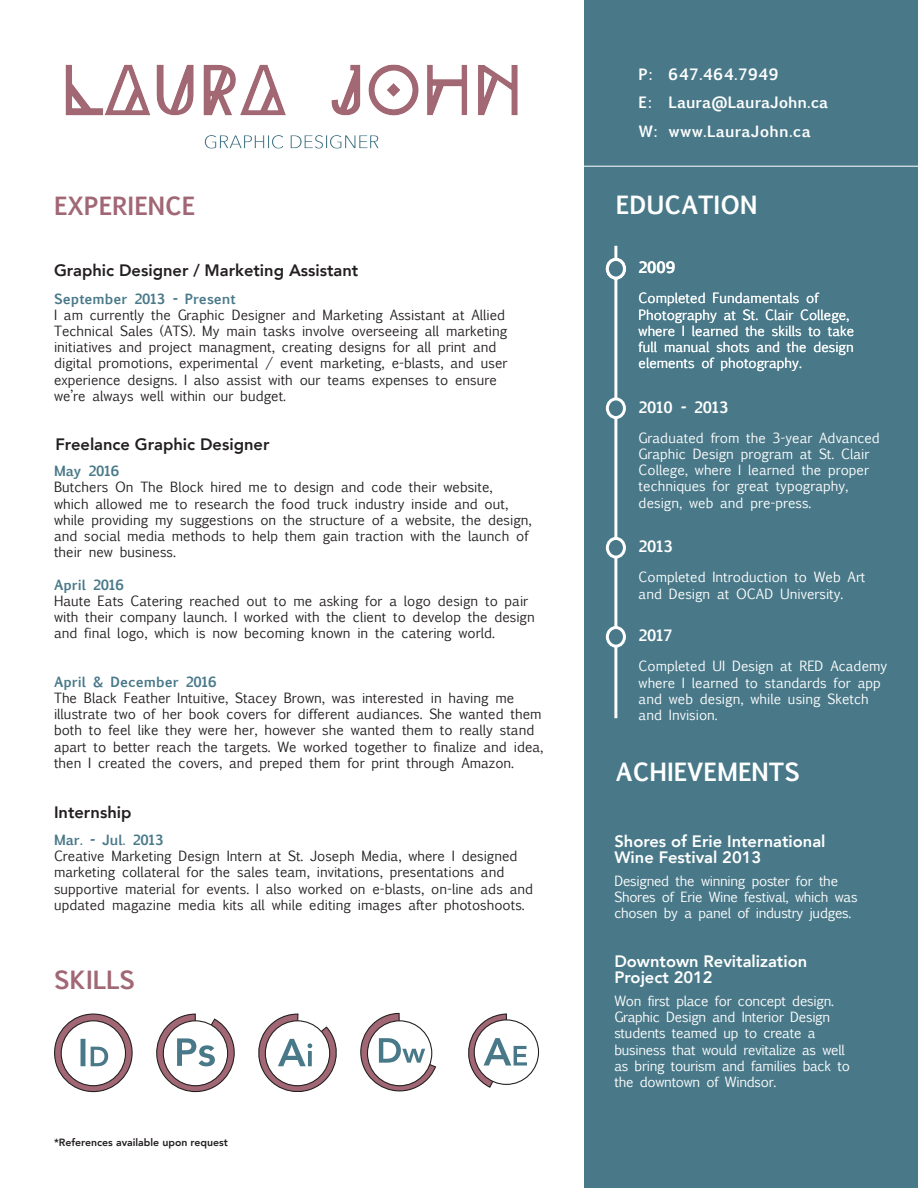
<style>
.page{position:relative;width:918px;height:1188px;background:#fff}
.page>*{position:absolute;margin:0;border:0;box-sizing:border-box;transform-origin:0 0}
.t1{font:700 24px "Euphemia UCAS";color:#fff}
.t2{font:700 24px "Euphemia UCAS";color:#a16774}
.t3{font:800 16.5px/16.2px "Avenir";color:#fff}
.t4{font:800 16.5px "Avenir";color:#231f20}
.t5{font:700 15px/28.5px "Euphemia UCAS";color:#fff}
.t6{font:700 14.85px "Euphemia UCAS";letter-spacing:.02em;color:#fff}
.t7{font:13.5px/16.2px "Euphemia UCAS";color:#231f20}
.t8{font:13.5px/16.2px "Euphemia UCAS";color:#fff}
.t9{font:13.5px/16.2px "Euphemia UCAS";letter-spacing:-.02em;color:#fff}
.t10{font:700 13.5px "Euphemia UCAS";color:#497989}
.t11{font:800 10.5px "Avenir";color:#231f20}
</style>
<div class="page">
<div style="left:584px;top:0;width:334px;height:1188px;background:#497989"></div>
<svg style="left:156px;top:1013px;width:79px;height:80px"></svg>
<svg style="left:55px;top:1014px;width:77px;height:78px"></svg>
<div style="left:54px;top:1014px;width:79px;height:78px;border:1px solid #231f20;border-radius:50%"></div>
<div style="left:61px;top:1021px;width:65px;height:65px;background:#fff;border-radius:50%"></div>
<div style="left:61px;top:1020px;width:65px;height:66px;border:1px solid #231f20;border-radius:50%"></div>
<svg style="left:81px;top:1039px;width:27px;height:27px"></svg>
<svg style="left:258px;top:1013px;width:79px;height:79px"></svg>
<svg style="left:360px;top:1012px;width:77px;height:80px"></svg>
<svg style="left:468px;top:1013px;width:59px;height:75px"></svg>
<hr style="left:0;top:166px;width:918px;height:1px;background:#fff">
<hr style="left:614px;top:246px;width:3px;height:472px;background:#fff">
<div style="left:607px;top:259px;width:17px;height:19px;background:#497989;border-radius:50%"></div>
<div style="left:606px;top:258px;width:20px;height:22px;border:3px solid #fff;border-radius:50%"></div>
<div style="left:607px;top:399px;width:17px;height:19px;background:#497989;border-radius:50%"></div>
<div style="left:606px;top:397px;width:20px;height:22px;border:3px solid #fff;border-radius:50%"></div>
<div style="left:607px;top:538px;width:17px;height:19px;background:#497989;border-radius:50%"></div>
<div style="left:606px;top:537px;width:20px;height:22px;border:3px solid #fff;border-radius:50%"></div>
<div style="left:607px;top:628px;width:17px;height:18px;background:#497989;border-radius:50%"></div>
<div style="left:606px;top:626px;width:20px;height:22px;border:3px solid #fff;border-radius:50%"></div>
<svg style="left:65px;top:64px;width:453px;height:85px"></svg>
<p class="t2" style="left:54px;top:188px;width:143px">EXPERIENCE</p>
<p class="t4" style="left:54px;top:258px;width:306px">Graphic Designer / Marketing Assistant</p>
<p class="t10" style="left:54px;top:288px;width:183px">September 2013 - Present</p>
<p class="t7" style="left:54px;top:307px;width:455px">I am currently the Graphic Designer and Marketing Assistant at Allied Technical Sales (ATS). My main tasks involve overseeing all marketing initiatives and project managment, creating designs for all print and digital promotions, experimental / event marketing, e-blasts, and user experience designs. I also assist with our teams expenses to ensure we’re always well within our budget.</p>
<p class="t4" style="left:56px;top:431px;width:215px">Freelance Graphic Designer</p>
<p class="t10" style="left:54px;top:461px;width:67px">May 2016</p>
<p class="t7" style="left:54px;top:479px;width:479px">Butchers On The Block hired me to design and code their website,<br>which allowed me to research the food truck industry inside and out, while providing my suggestions on the structure of a website, the design, and social media methods to help them gain traction with the launch of their new business.</p>
<p class="t10" style="left:54px;top:574px;width:72px">April 2016</p>
<p class="t7" style="left:54px;top:593px;width:482px">Haute Eats Catering reached out to me asking for a logo design to pair with their company launch. I worked with the client to develop the design and final logo, which is now becoming known in the catering world.</p>
<p class="t10" style="left:54px;top:671px;width:164px">April &amp; December 2016</p>
<p class="t7" style="left:54px;top:690px;width:491px">The Black Feather Intuitive, Stacey Brown, was interested in having me illustrate two of her book covers for different audiances. She wanted them both to feel like they were her, however she wanted them to really stand apart to better reach the targets. We worked together to finalize and idea, then I created the covers, and preped them for print through Amazon.</p>
<p class="t4" style="left:54px;top:799px;width:79px">Internship</p>
<p class="t10" style="left:54px;top:830px;width:112px">Mar. - Jul. 2013</p>
<p class="t7" style="left:54px;top:848px;width:481px">Creative Marketing Design Intern at St. Joseph Media, where I designed marketing collateral for the sales team, invitations, presentations and supportive material for events. I also worked on e-blasts, on-line ads and updated magazine media kits all while editing images after photoshoots.</p>
<p class="t2" style="left:54px;top:962px;width:83px">SKILLS</p>
<p class="t11" style="left:54px;top:1134px;width:175px">*References available upon request</p>
<p class="t5" style="left:639px;top:59px;width:191px">P: 647.464.7949<br>E: Laura@LauraJohn.ca</p>
<p class="t6" style="left:639px;top:120px;width:174px">W: www.LauraJohn.ca</p>
<p class="t1" style="left:616px;top:187px;width:143px">EDUCATION</p>
<p class="t5" style="left:639px;top:253px;width:38px">2009</p>
<p class="t8" style="left:639px;top:290px;width:217px">Completed Fundamentals of<br>Photography at St. Clair College, where I learned the skills to take full manual shots and the design elements of photography.</p>
<p class="t5" style="left:639px;top:392px;width:92px">2010 - 2013</p>
<p class="t8" style="left:639px;top:430px;width:243px">Graduated from the 3-year Advanced Graphic Design program at St. Clair College, where I learned the proper techniques for great typography, design, web and pre-press.</p>
<p class="t5" style="left:639px;top:532px;width:36px">2013</p>
<p class="t8" style="left:639px;top:569px;width:228px">Completed Introduction to Web Art and Design at OCAD University.</p>
<p class="t5" style="left:639px;top:621px;width:35px">2017</p>
<p class="t8" style="left:639px;top:658px;width:250px">Completed UI Design at RED Academy where I learned to standards for app and web design, while using Sketch and Invision.</p>
<p class="t1" style="left:616px;top:753px;width:186px">ACHIEVEMENTS</p>
<p class="t3" style="left:614px;top:833px;width:213px">Shores of Erie International<br>Wine Festival 2013</p>
<p class="t9" style="left:614px;top:873px;width:245px">Designed the winning poster for the<br>Shores of Erie Wine festival, which was chosen by a panel of industry judges.</p>
<p class="t3" style="left:614px;top:953px;width:194px">Downtown Revitalization<br>Project 2012</p>
<p class="t9" style="left:614px;top:993px;width:237px">Won first place for concept design.<br>Graphic Design and Interior Design students teamed up to create a business that would revitalize as well as bring tourism and families back to the downtown of Windsor.</p>
</div>
